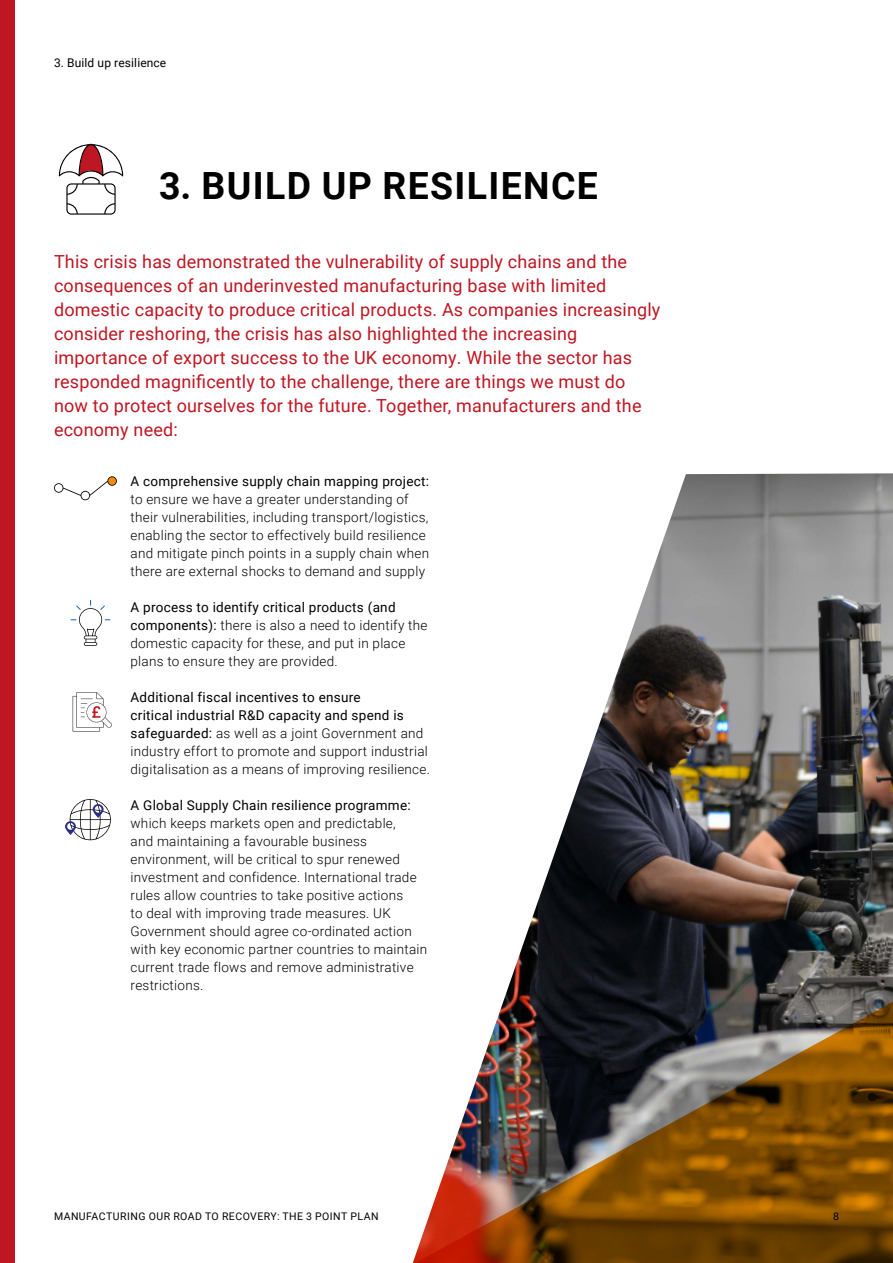
<style>
.page{position:relative;width:893px;height:1263px;background:#fff}
.page>*{position:absolute;margin:0;border:0;box-sizing:border-box;transform-origin:0 0}
.t1{font:700 37.5px "Roboto";letter-spacing:.035em;color:#000}
.t2{font:18px/24px "Roboto";letter-spacing:.01em;color:#be1622}
.t3{font:300 13.5px/18px "Roboto";letter-spacing:.02em;color:#000}
.t4{font:13.5px "Roboto";letter-spacing:.02em;color:#000}
.t5{font:12px "Roboto";letter-spacing:.01em;color:#000}
.t6{font:10.5px "Roboto";letter-spacing:.045em;color:#000}
.s1{font-weight:400}
</style>
<div class="page">
<div style="left:0;top:0;width:14px;height:1263px;background:#be1622"></div>
<img style="left:629px;top:473px;width:264px;height:165px">
<img style="left:412px;top:638px;width:481px;height:625px">
<svg style="left:59px;top:144px;width:64px;height:71px"></svg>
<svg style="left:54px;top:476px;width:63px;height:24px"></svg>
<svg style="left:71px;top:600px;width:40px;height:46px"></svg>
<svg style="left:73px;top:692px;width:39px;height:40px"></svg>
<svg style="left:65px;top:799px;width:46px;height:41px"></svg>
<p class="t5" style="left:54px;top:54px;width:114px">3. Build up resilience</p>
<h1 class="t1" style="left:159px;top:159px;width:440px">3. BUILD UP RESILIENCE</h1>
<p class="t2" style="left:54px;top:249px;width:608px">This crisis has demonstrated the vulnerability of supply chains and the consequences of an underinvested manufacturing base with limited domestic capacity to produce critical products. As companies increasingly consider reshoring, the crisis has also highlighted the increasing importance of export success to the UK economy. While the sector has responded magnificently to the challenge, there are things we must do now to protect ourselves for the future. Together, manufacturers and the economy need:</p>
<p class="t4" style="left:131px;top:472px;width:300px">A comprehensive supply chain mapping project:</p>
<p class="t3" style="left:131px;top:490px;width:300px">to ensure we have a greater understanding of their vulnerabilities, including transport/logistics, enabling the sector to effectively build resilience and mitigate pinch points in a supply chain when there are external shocks to demand and supply</p>
<p class="t3" style="left:131px;top:598px;width:298px"><span class="s1">A process to identify critical products (and components):</span> there is also a need to identify the domestic capacity for these, and put in place plans to ensure they are provided.</p>
<p class="t3" style="left:131px;top:688px;width:301px"><span class="s1">Additional fiscal incentives to ensure<br>critical industrial R&amp;D capacity and spend is safeguarded:</span> as well as a joint Government and industry effort to promote and support industrial digitalisation as a means of improving resilience.</p>
<p class="t4" style="left:131px;top:796px;width:282px">A Global Supply Chain resilience programme:</p>
<p class="t3" style="left:131px;top:814px;width:298px">which keeps markets open and predictable,<br>and maintaining a favourable business environment, will be critical to spur renewed investment and confidence. International trade rules allow countries to take positive actions<br>to deal with improving trade measures. UK Government should agree co-ordinated action with key economic partner countries to maintain current trade flows and remove administrative restrictions.</p>
<p class="t6" style="left:54px;top:1209px;width:326px">MANUFACTURING OUR ROAD TO RECOVERY: THE 3 POINT PLAN</p>
<p class="t6" style="left:833px;top:1209px;width:7px">8</p>
</div>
